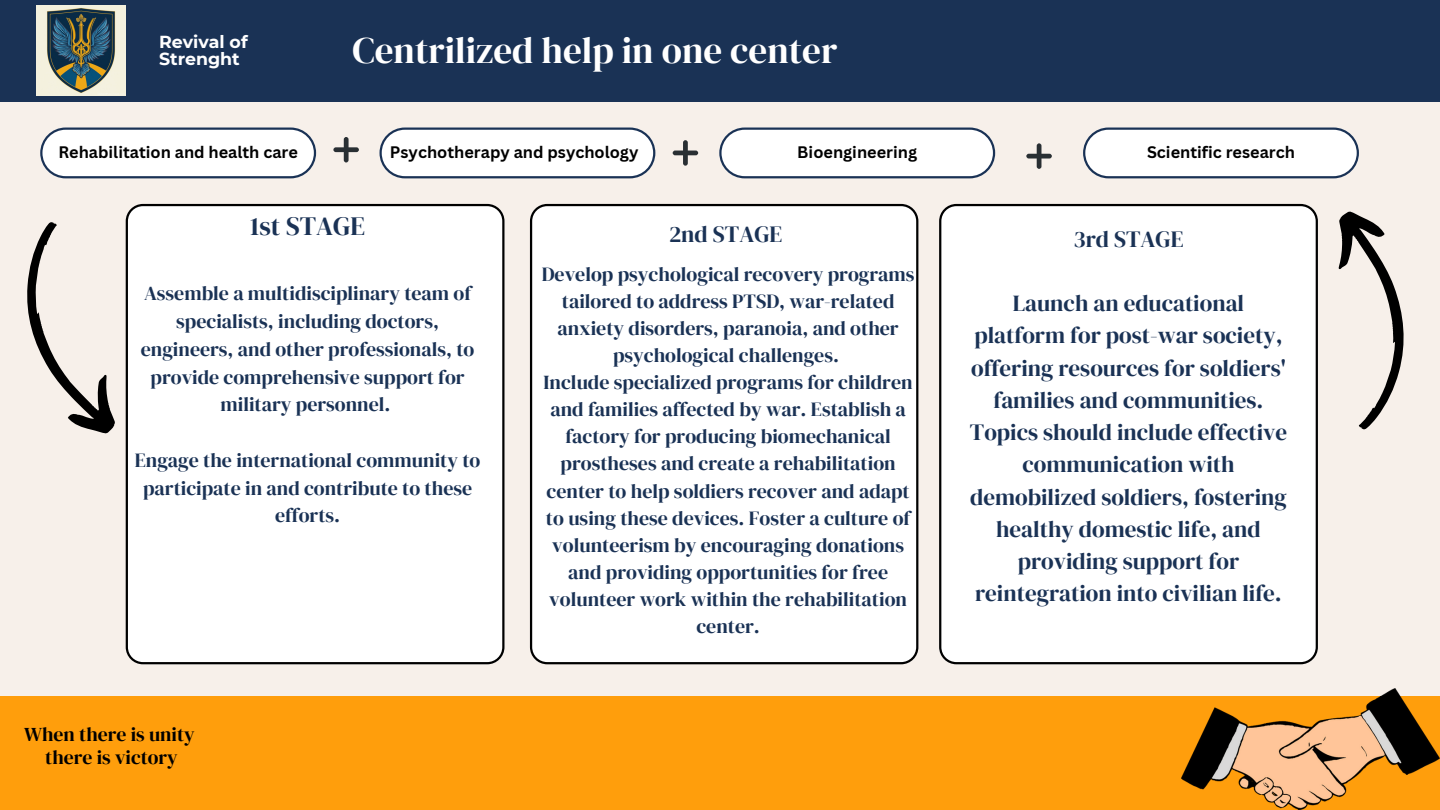
<style>
.page{position:relative;width:1440px;height:810px;background:#f7f0ea}
.page>*{position:absolute;margin:0;border:0;box-sizing:border-box;transform-origin:0 0}
.t1{font:37.1px "DM Serif Display";color:#fff}
.t2{font:26.2px "DM Serif Display";color:#1a3255}
.t3{font:23.1px/32.2px "DM Serif Display";color:#1a3255;text-align:center}
.t4{font:19.9px/27.1px "DM Serif Display";color:#1a3255;text-align:center}
.t5{font:19.7px/22.5px "DM Serif Display";color:#000;text-align:center}
.t6{font:700 17.4px/17.2px "Montserrat";color:#fff}
.t7{font:700 16.2px "Canva Sans";color:#000}
</style>
<div class="page">
<div style="left:0;top:0;width:1440px;height:102px;background:#1a3255"></div>
<div style="left:0;top:696px;width:1440px;height:114px;background:#ff9e0c"></div>
<svg style="left:40px;top:128px;width:276px;height:50px;background:#ebedf0"></svg>
<img style="left:36px;top:6px;width:90px;height:89px">
<div style="left:126px;top:204px;width:378px;height:460px;background:#fff"></div>
<svg style="left:379px;top:128px;width:276px;height:50px;background:#ecedf0"></svg>
<svg style="left:719px;top:128px;width:276px;height:50px;background:#ebedf0"></svg>
<svg style="left:1083px;top:128px;width:276px;height:50px;background:#ebedf0"></svg>
<svg style="left:333px;top:137px;width:26px;height:25px"></svg>
<svg style="left:673px;top:140px;width:25px;height:26px"></svg>
<svg style="left:1026px;top:143px;width:26px;height:26px"></svg>
<div style="left:530px;top:204px;width:388px;height:460px;background:#fff"></div>
<div style="left:939px;top:204px;width:379px;height:460px;background:#fff"></div>
<svg style="left:27px;top:220px;width:102px;height:228px"></svg>
<svg style="left:1338px;top:211px;width:66px;height:219px"></svg>
<img style="left:1182px;top:688px;width:258px;height:122px">
<h1 class="t6" style="left:159px;top:33px;width:90px">Revival of<br>Strenght</h1>
<h4 class="t1" style="left:353px;top:25px;width:486px">Centrilized help in one center</h4>
<p class="t7" style="left:58px;top:141px;width:241px">Rehabilitation and health care</p>
<p class="t7" style="left:390px;top:141px;width:250px">Psychotherapy and psychology</p>
<p class="t7" style="left:797px;top:141px;width:121px">Bioengineering</p>
<p class="t7" style="left:1147px;top:141px;width:150px">Scientific research</p>
<p class="t2" style="left:250px;top:208px;width:116px">1st STAGE</p>
<p class="t4" style="left:141px;top:279px;width:335px;line-height:27.8px">Assemble a multidisciplinary team of specialists, including doctors, engineers, and other professionals, to provide comprehensive support for military personnel.</p>
<h2 class="t4" style="left:135px;top:446px;width:347px;line-height:27.8px">Engage the international community to participate in and contribute to these efforts.</h2>
<p class="t5" style="left:24px;top:723px;width:172px">When there is unity there is victory</p>
<p class="t3" style="left:669px;top:218px;width:115px">2nd STAGE</p>
<h3 class="t4" style="left:542px;top:260px;width:374px">Develop psychological recovery programs tailored to address PTSD, war-related anxiety disorders, paranoia, and other psychological challenges.<br>Include specialized programs for children and families affected by war. Establish a factory for producing biomechanical prostheses and create a rehabilitation center to help soldiers recover and adapt to using these devices. Foster a culture of volunteerism by encouraging donations and providing opportunities for free volunteer work within the rehabilitation center.</h3>
<h4 class="t3" style="left:1074px;top:222px;width:112px">3rd STAGE</h4>
<h4 class="t3" style="left:970px;top:287px;width:319px">Launch an educational platform for post-war society, offering resources for soldiers' families and communities.<br>Topics should include effective communication with demobilized soldiers, fostering healthy domestic life, and providing support for reintegration into civilian life.</h4>
</div>
